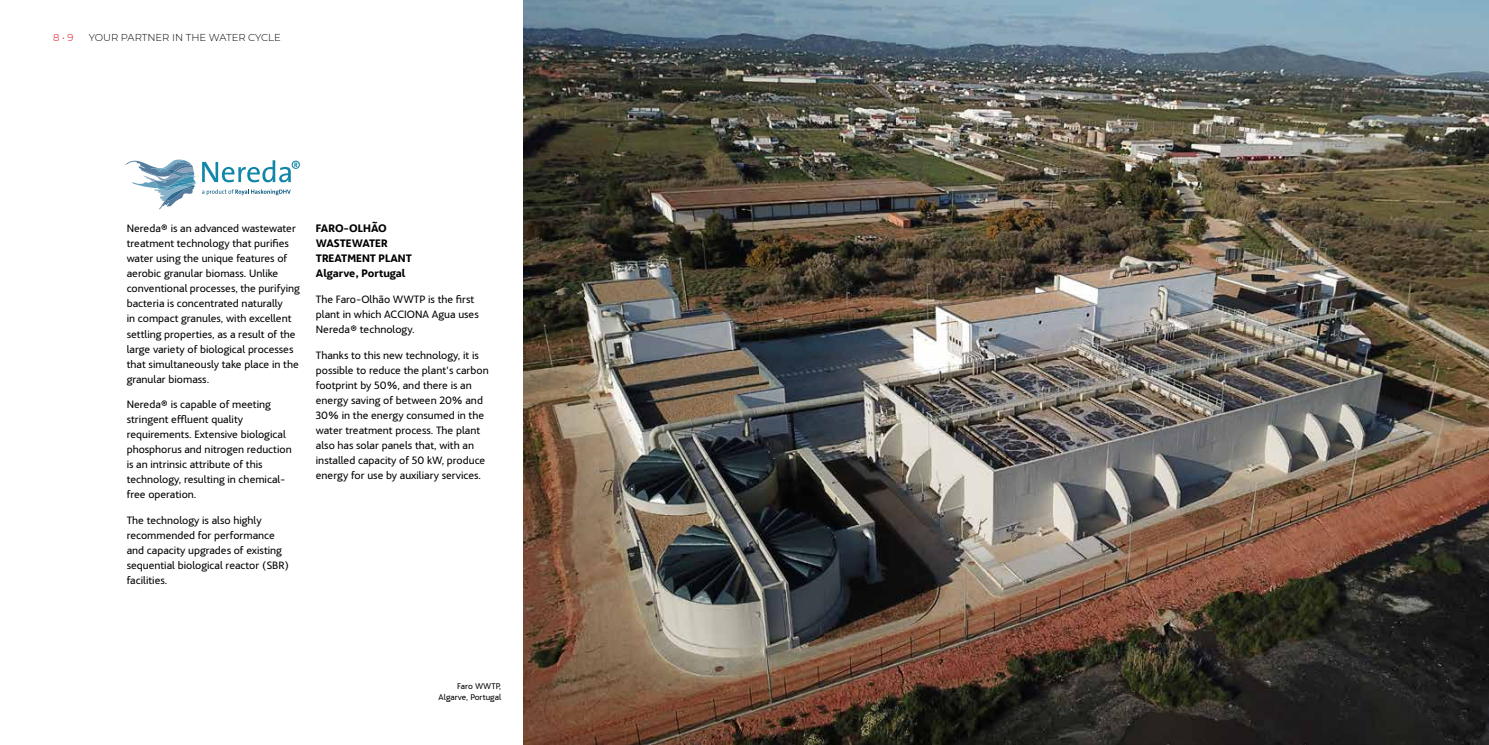
<style>
.page{position:relative;width:1489px;height:745px;background:#fff}
.page>*{position:absolute;margin:0;border:0;box-sizing:border-box;transform-origin:0 0}
.t1{font:11.25px/15px "Acciona";color:#000}
.t2{font:700 11.25px/15px "Acciona";color:#000}
.t3{font:300 10px "Montserrat";color:#000}
.t4{font:300 10px "Montserrat";color:#e30613}
.t5{font:8.75px/10.5px "Acciona";color:#000;text-align:right}
</style>
<div class="page">
<img style="left:523px;top:0;width:965px;height:744px">
<svg style="left:202px;top:189px;width:89px;height:6px"></svg>
<svg style="left:202px;top:160px;width:98px;height:22px"></svg>
<svg style="left:125px;top:159px;width:71px;height:50px"></svg>
<p class="t4" style="left:53px;top:30px;width:22px">8 • 9</p>
<p class="t3" style="left:89px;top:30px;width:193px">YO UR PARTN ER IN THE WATER CYCLE</p>
<p class="t1" style="left:127px;top:220px;width:175px">Nereda® is an advanced wastewater treatment technology that purifies water using the unique features of aerobic granular biomass. Unlike conventional processes, the purifying bacteria is concentrated naturally<br>in compact granules, with excellent settling properties, as a result of the large variety of biological processes that simultaneously take place in the granular biomass.</p>
<p class="t1" style="left:127px;top:395px;width:166px">Nereda® is capable of meeting stringent effluent quality requirements. Extensive biological phosphorus and nitrogen reduction is an intrinsic attribute of this technology, resulting in chemical&shy;free operation.</p>
<p class="t1" style="left:127px;top:511px;width:164px">The technology is also highly recommended for performance and capacity upgrades of existing sequential biological reactor (SBR) facilities.</p>
<p class="t2" style="left:316px;top:220px;width:97px">FARO-OLHÃO<br>WASTEWATER<br>TREATMENT PLANT<br>ALGARVE, PORTUGAL</p>
<p class="t1" style="left:316px;top:290px;width:164px">The Faro-Olhão WWTP is the first plant in which ACCIONA Agua uses<br>Nereda® technology.</p>
<p class="t1" style="left:316px;top:346px;width:174px">Thanks to this new technology, it is possible to reduce the plant's carbon footprint by 50%, and there is an energy saving of between 20% and 30% in the energy consumed in the water treatment process. The plant also has solar panels that, with an installed capacity of 50 kW, produce energy for use by auxiliary services.</p>
<p class="t5" style="left:438px;top:680px;width:64px">Faro WWTP,<br>Algarve, Portugal</p>
</div>
